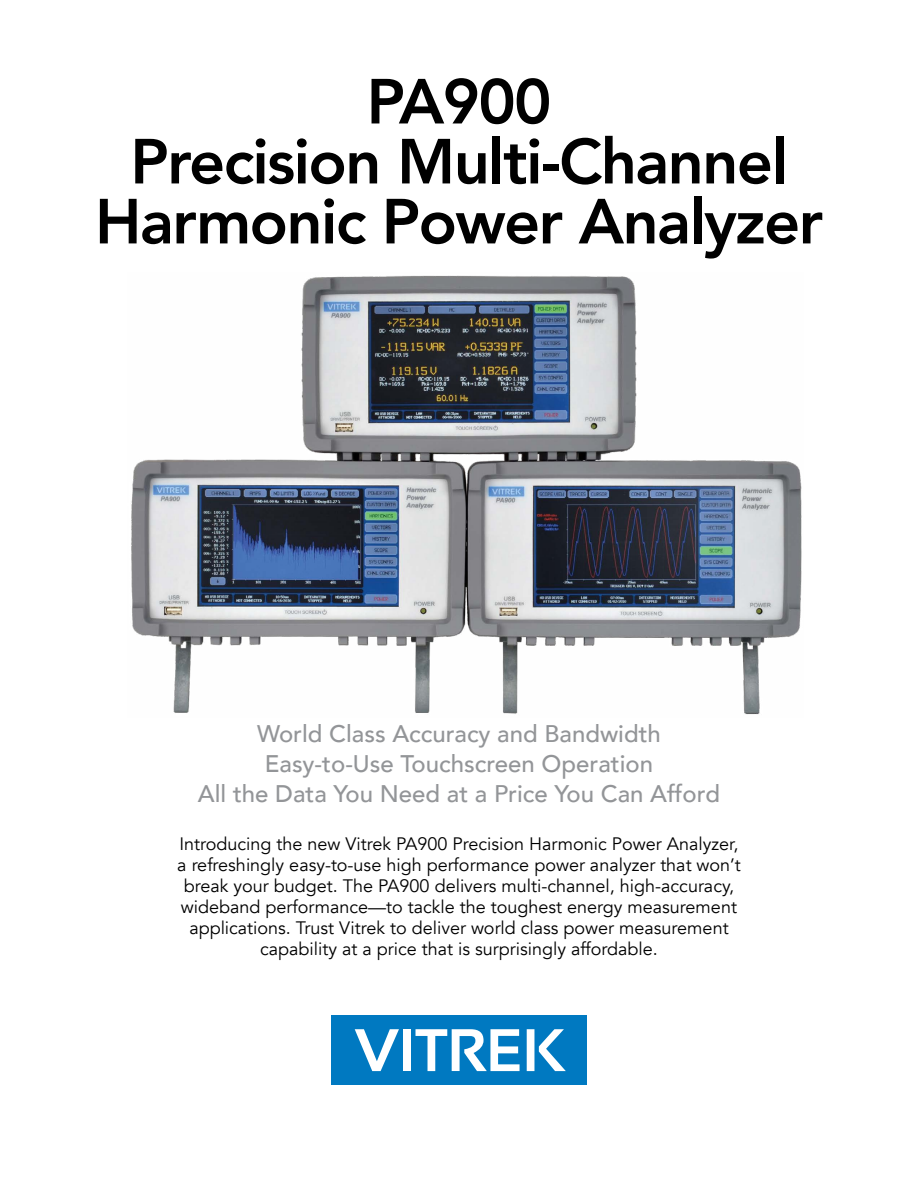
<style>
.page{position:relative;width:918px;height:1188px;background:#fff}
.page>*{position:absolute;margin:0;border:0;box-sizing:border-box;transform-origin:0 0}
.t1{font:800 63px/60px "Avenir";letter-spacing:-.025em;color:#000;text-align:center}
.t2{font:500 24px/30px "Avenir";color:#939598;text-align:center}
.t3{font:18px/21px "Avenir";color:#000;text-align:center}
</style>
<div class="page">
<div style="left:331px;top:1015px;width:256px;height:70px;background:#0079c1"></div>
<svg style="left:355px;top:1029px;width:44px;height:42px"></svg>
<div style="left:403px;top:1029px;width:8px;height:42px;background:#fff"></div>
<svg style="left:416px;top:1029px;width:104px;height:42px"></svg>
<svg style="left:527px;top:1029px;width:39px;height:42px"></svg>
<img style="left:131px;top:275px;width:671px;height:440px">
<h1 class="t1" style="left:95px;top:72px;width:730px">PA900<br>Precision Multi-Channel<br>Harmonic Power Analyzer</h1>
<h2 class="t2" style="left:198px;top:718px;width:524px">World Class Accuracy and Bandwidth<br>Easy-to-Use Touchscreen Operation<br>All the Data You Need at a Price You Can Afford</h2>
<p class="t3" style="left:177px;top:833px;width:565px">Introducing the new Vitrek PA900 Precision Harmonic Power Analyzer, a refreshingly easy-to-use high performance power analyzer that won’t break your budget. The PA900 delivers multi-channel, high-accuracy, wideband performance—to tackle the toughest energy measurement applications. Trust Vitrek to deliver world class power measurement capability at a price that is surprisingly affordable.</p>
</div>
